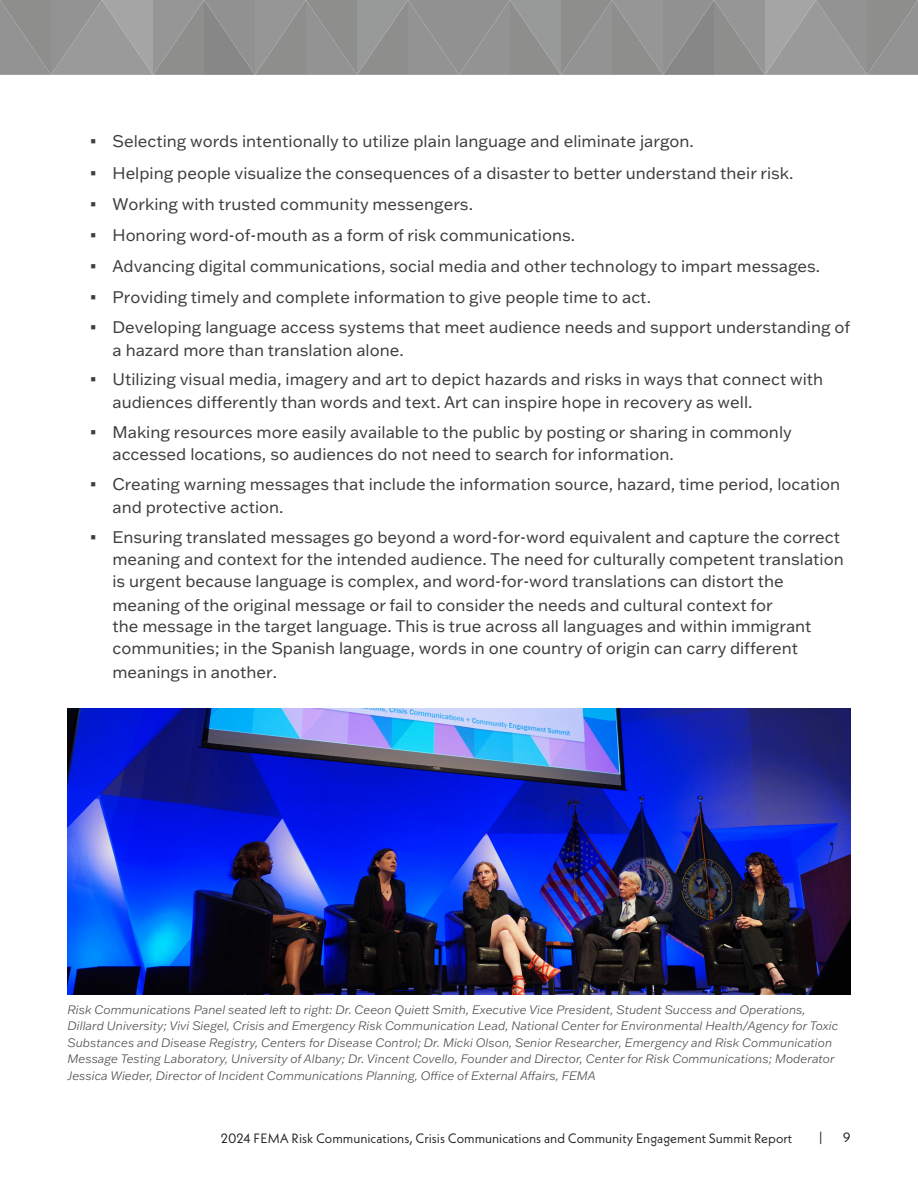
<style>
.page{position:relative;width:918px;height:1188px;background:#fff}
.page>*{position:absolute;margin:0;border:0;box-sizing:border-box;transform-origin:0 0}
.t1{font:16.5px/22.5px "Franklin Gothic ATF";color:#3e3e3f}
.t2{font:13.5px "Neue Kabel";color:#231f20}
.Photos{font:italic 300 12px/16.5px "Franklin Gothic ATF";color:#4b4c4d}
.s1{font-family:"Calibri";font-size:18px}
</style>
<div class="page">
<svg style="left:0;top:0;width:918px;height:75px;background:#939393"></svg>
<img style="left:68px;top:708px;width:782px;height:287px">
<p class="t1" style="left:90px;top:130px;width:605px"><span class="s1">▪</span> Selecting words intentionally to utilize plain language and eliminate jargon.</p>
<p class="t1" style="left:90px;top:161px;width:705px"><span class="s1">▪</span> Helping people visualize the consequences of a disaster to better understand their risk.</p>
<p class="t1" style="left:90px;top:192px;width:385px"><span class="s1">▪</span> Working with trusted community messengers.</p>
<p class="t1" style="left:90px;top:223px;width:487px"><span class="s1">▪</span> Honoring word-of-mouth as a form of risk communications.</p>
<p class="t1" style="left:90px;top:254px;width:732px"><span class="s1">▪</span> Advancing digital communications, social media and other technology to impart messages.</p>
<p class="t1" style="left:90px;top:285px;width:563px"><span class="s1">▪</span> Providing timely and complete information to give people time to act.</p>
<p class="t1" style="left:112px;top:315px;width:739px;text-indent:-22px"><span class="s1">▪</span> Developing language access systems that meet audience needs and support understanding of a hazard more than translation alone.</p>
<p class="t1" style="left:112px;top:368px;width:712px;text-indent:-22px"><span class="s1">▪</span> Utilizing visual media, imagery and art to depict hazards and risks in ways that connect with audiences differently than words and text. Art can inspire hope in recovery as well.</p>
<p class="t1" style="left:113px;top:420px;width:681px;text-indent:-23px"><span class="s1">▪</span> Making resources more easily available to the public by posting or sharing in commonly accessed locations, so audiences do not need to search for information.</p>
<p class="t1" style="left:113px;top:473px;width:729px;text-indent:-22px"><span class="s1">▪</span> Creating warning messages that include the information source, hazard, time period, location and protective action.</p>
<p class="t1" style="left:112px;top:525px;width:733px;text-indent:-22px"><span class="s1">▪</span> Ensuring translated messages go beyond a word-for-word equivalent and capture the correct meaning and context for the intended audience. The need for culturally competent translation is urgent because language is complex, and word-for-word translations can distort the meaning of the original message or fail to consider the needs and cultural context for</p>
<p class="t1" style="left:112px;top:614px;width:701px;line-height:23px">the message in the target language. This is true across all languages and within immigrant communities; in the Spanish language, words in one country of origin can carry different meanings in another.</p>
<p class="Photos" style="left:68px;top:1001px;width:772px">Risk Communications Panel seated left to right: Dr. Ceeon Quiett Smith, Executive Vice President, Student Success and Operations, Dillard University; Vivi Siegel, Crisis and Emergency Risk Communication Lead, National Center for Environmental Health/Agency for Toxic Substances and Disease Registry, Centers for Disease Control; Dr. Micki Olson, Senior Researcher, Emergency and Risk Communication Message Testing Laboratory, University of Albany; Dr. Vincent Covello, Founder and Director, Center for Risk Communications; Moderator Jessica Wieder, Director of Incident Communications Planning, Office of External Affairs, FEMA</p>
<p class="t2" style="left:221px;top:1130px;width:573px">2024 FEMA Risk Communications, Crisis Communications and Community Engagement Summit Report</p>
<p class="t2" style="left:819px;top:1128px;width:5px">|</p>
<p class="t2" style="left:843px;top:1128px;width:9px">9</p>
</div>
